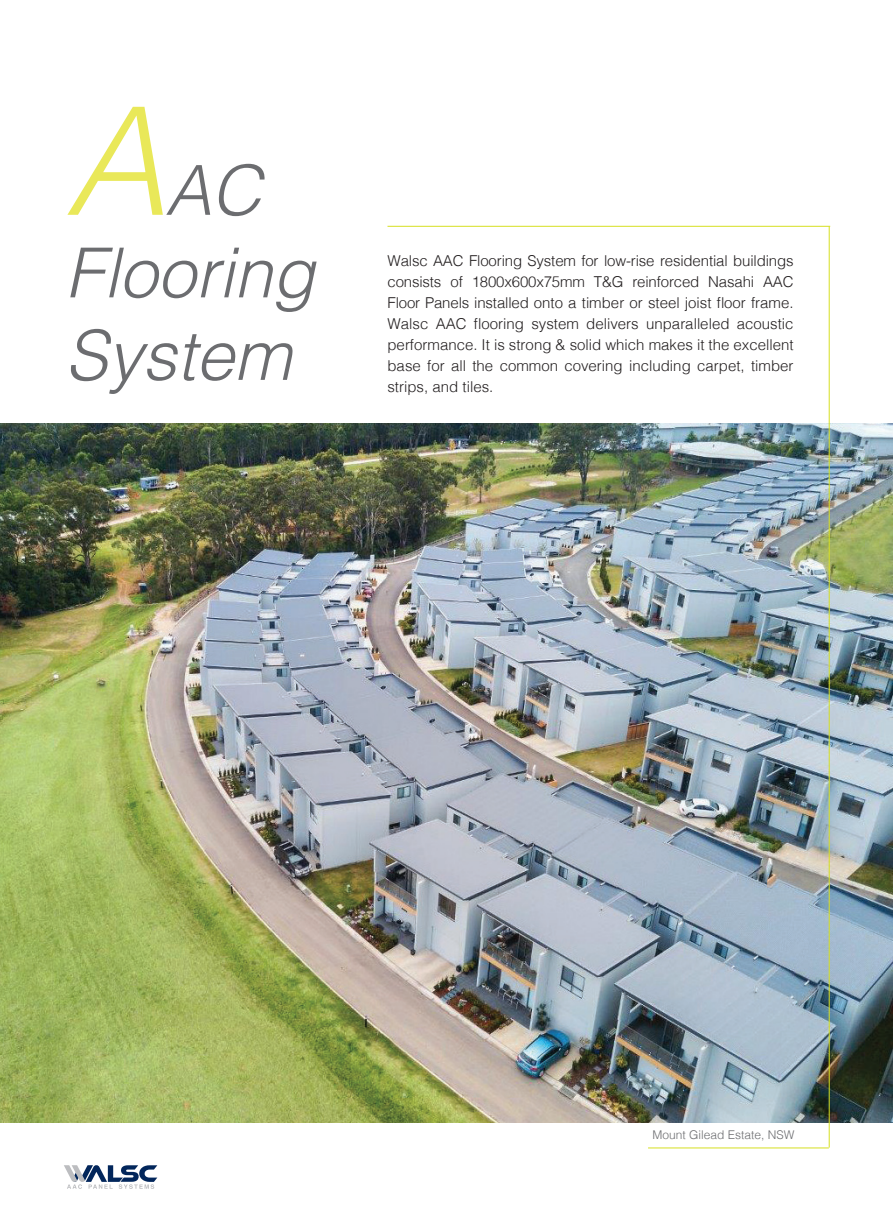
<style>
.page{position:relative;width:893px;height:1212px;background:#fff}
.page>*{position:absolute;margin:0;border:0;box-sizing:border-box;transform-origin:0 0}
.t1{font:italic 300 69px/82.5px "Helvetica";color:#6c6d70}
.t2{font:300 15px/21px "Helvetica";color:#231f20;text-align:justify}
.t3{font:300 12px "Helvetica";color:#6c6d70}
.s1{font-size:150px;color:#e9e859}
</style>
<div class="page">
<svg style="left:64px;top:1165px;width:93px;height:24px"></svg>
<img style="left:0;top:423px;width:893px;height:699px">
<hr style="left:387px;top:226px;width:443px;height:1px;background:#d6df21">
<hr style="left:648px;top:1147px;width:181px;height:1px;background:#d6df21">
<hr style="left:829px;top:226px;width:1px;height:921px;background:#d6df21">
<h1 class="t1" style="left:65px;top:145px;width:251px"><span class="s1">A</span>AC<br>Flooring<br>System</h1>
<p class="t2" style="left:387px;top:249px;width:408px">Walsc AAC Flooring System for low-rise residential buildings consists of 1800x600x75mm T&amp;G reinforced Nasahi AAC Floor Panels installed onto a timber or steel joist floor frame.<br>Walsc AAC flooring system delivers unparalleled acoustic performance. It is strong &amp; solid which makes it the excellent base for all the common covering including carpet, timber strips, and tiles.</p>
<p class="t3" style="left:652px;top:1124px;width:144px">Mount Gilead Estate, NSW</p>
</div>
